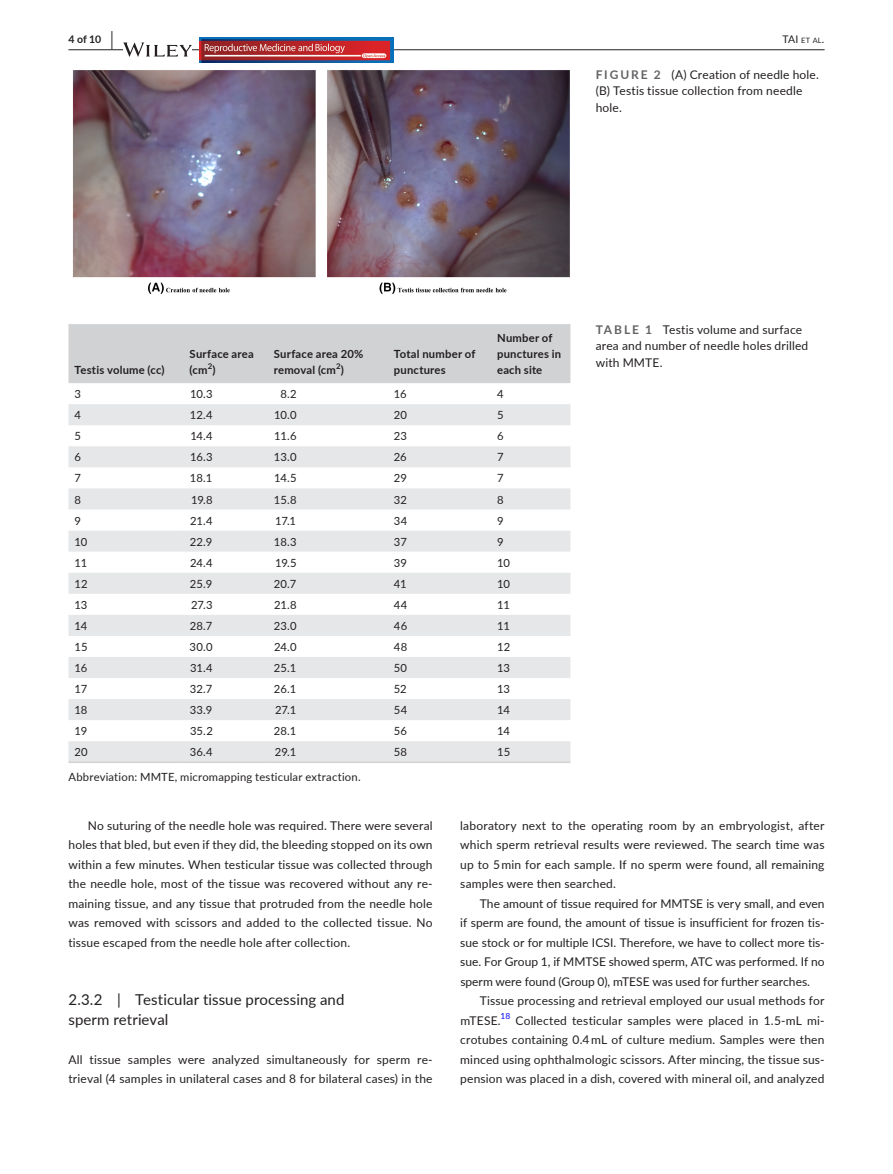
<style>
.page{position:relative;width:893px;height:1174px;background:#fff}
.page>*{position:absolute;margin:0;border:0;box-sizing:border-box;transform-origin:0 0}
.t1{font:15px/19.5px "Lato";letter-spacing:.005em;color:#231f20}
.t2{font:12px/19.5px "Lato";letter-spacing:.015em;color:#231f20;text-align:justify}
.t3{font:11.25px "Lato";letter-spacing:.01em;color:#231f20}
.t4{font:700 11.25px/15.8px "Lato";letter-spacing:.02em;color:#231f20}
.t5{font:10.5px "Lato";color:#231f20}
.t6{font:700 10.5px "Lato";color:#231f20}
.t7{font:700 7.8px "Lato";color:#231f20}
.s1{font-size:19.5px}
.s2{font-size:7.35px}
.s3{font-weight:700;color:#636366}
</style>
<div class="page">
<hr style="left:68px;top:49px;width:756px;height:1px;background:#231f20">
<svg style="left:123px;top:42px;width:69px;height:15px"></svg>
<img style="left:200px;top:37px;width:194px;height:25px">
<div style="left:68px;top:324px;width:502px;height:59px;background:#d1d2d4"></div>
<svg style="left:68px;top:404px;width:502px;height:357px;fill:#e6e7e9"></svg>
<hr style="left:68px;top:761px;width:116px;height:2px;background:#d1d2d4">
<hr style="left:184px;top:761px;width:84px;height:2px;background:#d1d2d4">
<hr style="left:268px;top:761px;width:120px;height:2px;background:#d1d2d4">
<hr style="left:388px;top:761px;width:103px;height:2px;background:#d1d2d4">
<hr style="left:491px;top:761px;width:79px;height:2px;background:#d1d2d4">
<img style="left:73px;top:70px;width:497px;height:224px">
<p class="t6" style="left:68px;top:31px;width:46px">4 of 10 <span class="s1">|</span></p>
<p class="t5" style="left:782px;top:31px;width:43px">TAI <span class="s2">et al</span>.</p>
<p class="t2" style="left:596px;top:66px;width:225px;line-height:16.5px;text-align:left"><span class="s3">FIGURE 2</span> (A) Creation of needle hole. (B) Testis tissue collection from needle hole.</p>
<p class="t4" style="left:74px;top:361px;width:92px">Testis volume (cc)</p>
<p class="t4" style="left:190px;top:346px;width:66px">Surface area (cm )</p>
<p class="t7" style="left:208px;top:360px;width:6px">2</p>
<p class="t4" style="left:274px;top:346px;width:91px">Surface area 20% removal (cm )</p>
<p class="t7" style="left:336px;top:360px;width:6px">2</p>
<p class="t4" style="left:394px;top:346px;width:83px">Total number of punctures</p>
<p class="t4" style="left:497px;top:330px;width:66px">Number of punctures in each site</p>
<p class="t3" style="left:74px;top:386px;width:8px">3</p>
<p class="t3" style="left:190px;top:386px;width:24px">10.3</p>
<p class="t3" style="left:280px;top:386px;width:18px">8.2</p>
<p class="t3" style="left:394px;top:386px;width:14px">16</p>
<p class="t3" style="left:497px;top:386px;width:8px">4</p>
<p class="t3" style="left:74px;top:407px;width:8px">4</p>
<p class="t3" style="left:190px;top:407px;width:24px">12.4</p>
<p class="t3" style="left:274px;top:407px;width:24px">10.0</p>
<p class="t3" style="left:394px;top:407px;width:15px">20</p>
<p class="t3" style="left:497px;top:407px;width:8px">5</p>
<p class="t3" style="left:74px;top:428px;width:8px">5</p>
<p class="t3" style="left:190px;top:428px;width:24px">14.4</p>
<p class="t3" style="left:274px;top:428px;width:24px">11.6</p>
<p class="t3" style="left:394px;top:428px;width:15px">23</p>
<p class="t3" style="left:497px;top:428px;width:8px">6</p>
<p class="t3" style="left:74px;top:449px;width:8px">6</p>
<p class="t3" style="left:190px;top:449px;width:24px">16.3</p>
<p class="t3" style="left:274px;top:449px;width:24px">13.0</p>
<p class="t3" style="left:394px;top:449px;width:14px">26</p>
<p class="t3" style="left:497px;top:449px;width:8px">7</p>
<p class="t3" style="left:74px;top:470px;width:8px">7</p>
<p class="t3" style="left:190px;top:470px;width:24px">18.1</p>
<p class="t3" style="left:274px;top:470px;width:24px">14.5</p>
<p class="t3" style="left:394px;top:470px;width:15px">29</p>
<p class="t3" style="left:497px;top:470px;width:8px">7</p>
<p class="t3" style="left:74px;top:491px;width:8px">8</p>
<p class="t3" style="left:191px;top:491px;width:23px">19.8</p>
<p class="t3" style="left:274px;top:491px;width:24px">15.8</p>
<p class="t3" style="left:394px;top:491px;width:15px">32</p>
<p class="t3" style="left:497px;top:491px;width:8px">8</p>
<p class="t3" style="left:74px;top:512px;width:8px">9</p>
<p class="t3" style="left:190px;top:512px;width:24px">21.4</p>
<p class="t3" style="left:275px;top:512px;width:22px">17.1</p>
<p class="t3" style="left:394px;top:512px;width:15px">34</p>
<p class="t3" style="left:497px;top:512px;width:8px">9</p>
<p class="t3" style="left:74px;top:533px;width:14px">10</p>
<p class="t3" style="left:190px;top:533px;width:24px">22.9</p>
<p class="t3" style="left:274px;top:533px;width:24px">18.3</p>
<p class="t3" style="left:394px;top:533px;width:14px">37</p>
<p class="t3" style="left:497px;top:533px;width:8px">9</p>
<p class="t3" style="left:74px;top:554px;width:14px">11</p>
<p class="t3" style="left:190px;top:554px;width:24px">24.4</p>
<p class="t3" style="left:275px;top:554px;width:23px">19.5</p>
<p class="t3" style="left:394px;top:554px;width:15px">39</p>
<p class="t3" style="left:497px;top:554px;width:14px">10</p>
<p class="t3" style="left:74px;top:575px;width:15px">12</p>
<p class="t3" style="left:190px;top:575px;width:24px">25.9</p>
<p class="t3" style="left:274px;top:575px;width:24px">20.7</p>
<p class="t3" style="left:394px;top:575px;width:14px">41</p>
<p class="t3" style="left:497px;top:575px;width:14px">10</p>
<p class="t3" style="left:74px;top:597px;width:14px">13</p>
<p class="t3" style="left:191px;top:597px;width:23px">27.3</p>
<p class="t3" style="left:274px;top:597px;width:24px">21.8</p>
<p class="t3" style="left:394px;top:597px;width:15px">44</p>
<p class="t3" style="left:497px;top:597px;width:14px">11</p>
<p class="t3" style="left:74px;top:618px;width:14px">14</p>
<p class="t3" style="left:190px;top:618px;width:24px">28.7</p>
<p class="t3" style="left:274px;top:618px;width:24px">23.0</p>
<p class="t3" style="left:394px;top:618px;width:15px">46</p>
<p class="t3" style="left:497px;top:618px;width:14px">11</p>
<p class="t3" style="left:74px;top:639px;width:15px">15</p>
<p class="t3" style="left:190px;top:639px;width:25px">30.0</p>
<p class="t3" style="left:274px;top:639px;width:24px">24.0</p>
<p class="t3" style="left:394px;top:639px;width:15px">48</p>
<p class="t3" style="left:497px;top:639px;width:15px">12</p>
<p class="t3" style="left:74px;top:660px;width:14px">16</p>
<p class="t3" style="left:190px;top:660px;width:24px">31.4</p>
<p class="t3" style="left:274px;top:660px;width:24px">25.1</p>
<p class="t3" style="left:394px;top:660px;width:15px">50</p>
<p class="t3" style="left:497px;top:660px;width:14px">13</p>
<p class="t3" style="left:75px;top:681px;width:14px">17</p>
<p class="t3" style="left:190px;top:681px;width:24px">32.7</p>
<p class="t3" style="left:274px;top:681px;width:24px">26.1</p>
<p class="t3" style="left:394px;top:681px;width:14px">52</p>
<p class="t3" style="left:497px;top:681px;width:14px">13</p>
<p class="t3" style="left:75px;top:702px;width:14px">18</p>
<p class="t3" style="left:190px;top:702px;width:24px">33.9</p>
<p class="t3" style="left:275px;top:702px;width:23px">27.1</p>
<p class="t3" style="left:394px;top:702px;width:15px">54</p>
<p class="t3" style="left:497px;top:702px;width:14px">14</p>
<p class="t3" style="left:75px;top:723px;width:14px">19</p>
<p class="t3" style="left:190px;top:723px;width:24px">35.2</p>
<p class="t3" style="left:274px;top:723px;width:24px">28.1</p>
<p class="t3" style="left:394px;top:723px;width:15px">56</p>
<p class="t3" style="left:497px;top:723px;width:14px">14</p>
<p class="t3" style="left:75px;top:744px;width:15px">20</p>
<p class="t3" style="left:190px;top:744px;width:24px">36.4</p>
<p class="t3" style="left:275px;top:744px;width:23px">29.1</p>
<p class="t3" style="left:394px;top:744px;width:15px">58</p>
<p class="t3" style="left:497px;top:744px;width:15px">15</p>
<p class="t3" style="left:69px;top:769px;width:294px">Abbreviation: MMTE, micromapping testicular extraction.</p>
<p class="t2" style="left:596px;top:321px;width:214px;line-height:16.5px;text-align:left"><span class="s3">TABLE 1</span> Testis volume and surface area and number of needle holes drilled with MMTE.</p>
<p class="t2" style="left:68px;top:815px;width:366px;text-indent:20px">No suturing of the needle hole was required. There were several holes that bled, but even if they did, the bleeding stopped on its own within a few minutes. When testicular tissue was collected through the needle hole, most of the tissue was recovered without any re&shy;maining tissue, and any tissue that protruded from the needle hole was removed with scissors and added to the collected tissue. No tissue escaped from the needle hole after collection.</p>
<p class="t1" style="left:68px;top:989px;width:278px">2.3.2 | Testicular tissue processing and sperm retrieval</p>
<p class="t2" style="left:68px;top:1049px;width:366px">All tissue samples were analyzed simultaneously for sperm re&shy;trieval (4 samples in unilateral cases and 8 for bilateral cases) in the</p>
<p class="t2" style="left:460px;top:815px;width:366px">laboratory next to the operating room by an embryologist, after which sperm retrieval results were reviewed. The search time was up to 5 min for each sample. If no sperm were found, all remaining samples were then searched.</p>
<p class="t2" style="left:460px;top:893px;width:366px;text-indent:20px">The amount of tissue required for MMTSE is very small, and even if sperm are found, the amount of tissue is insufficient for frozen tis&shy;sue stock or for multiple ICSI. Therefore, we have to collect more tis&shy;sue. For Group 1, if MMTSE showed sperm, ATC was performed. If no sperm were found (Group 0), mTESE was used for further searches.</p>
<p class="t2" style="left:460px;top:990px;width:366px;text-indent:20px">Tissue processing and retrieval employed our usual methods for mTESE.<sup>18</sup> Collected testicular samples were placed in 1.5-mL mi&shy;crotubes containing 0.4 mL of culture medium. Samples were then minced using ophthalmologic scissors. After mincing, the tissue sus&shy;pension was placed in a dish, covered with mineral oil, and analyzed</p>
</div>
